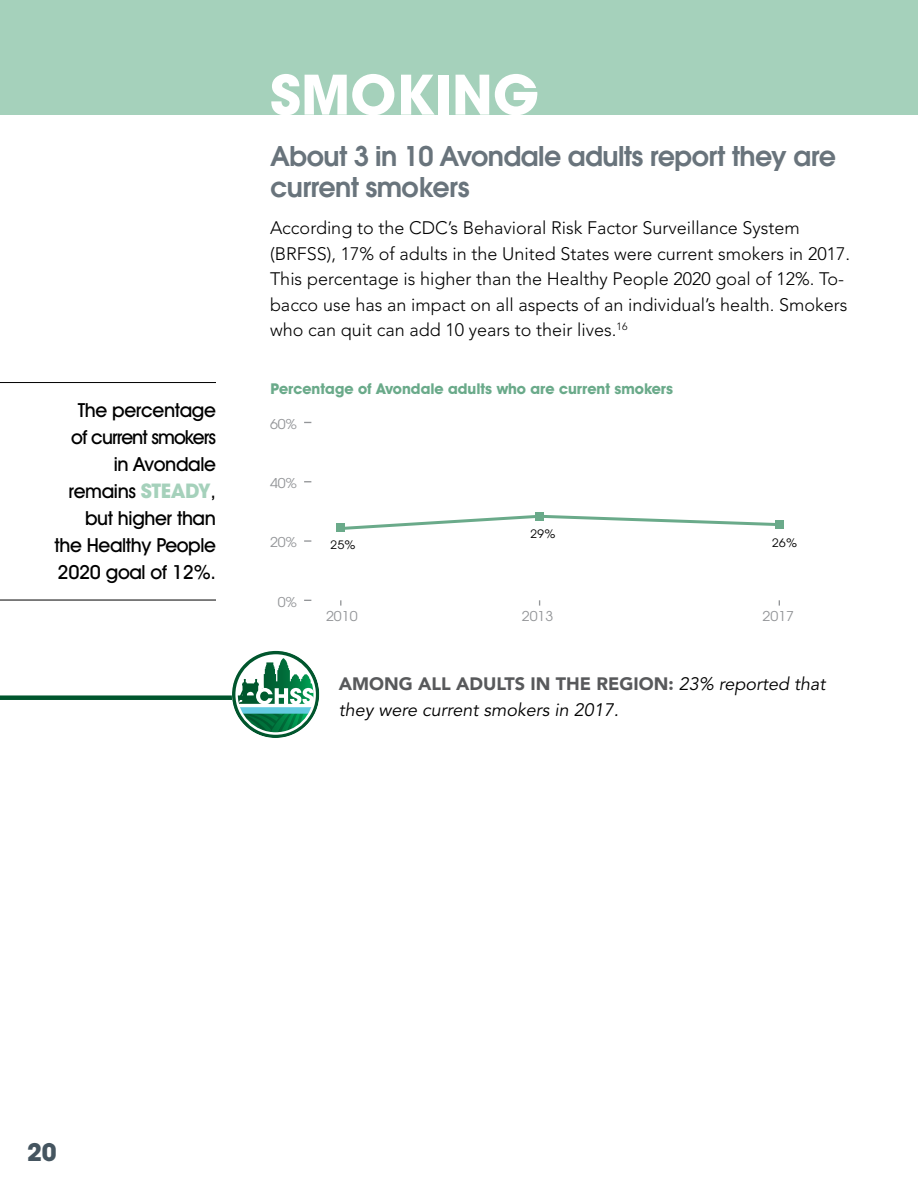
<style>
.page{position:relative;width:918px;height:1188px;background:#fff}
.page>*{position:absolute;margin:0;border:0;box-sizing:border-box;transform-origin:0 0}
.t1{font:700 54px "ITC Avant Garde Std";color:#fff}
.t2{font:600 27px/31.5px "Avant Garde";letter-spacing:-.02em;color:#69747c}
.t3{font:700 24px "ITC Avant Garde Std";color:#455560}
.t4{font:500 19.5px/27px "Avant Garde IT Cby BT";letter-spacing:-.02em;color:#000;text-align:right}
.t5{font:300 18px/25.5px "Avenir LT Std";color:#000}
.t6{font:900 18px "Avenir";color:#58595b}
.t7{font:italic 18px "Avenir LT Std";color:#000}
.t8{font:700 15px "Avant Garde IT Cby BT";color:#6aaa8a}
.t9{font:13.5px "Avant Garde";color:#939598;scale:1.05 1}
.t10{font:12px "Avant Garde IT Cby BT";color:#000;scale:1.05 1}
.s1{font-family:"ITC Avant Garde Std";font-weight:700;color:#a5d1bb}
.s2{font-family:"Avenir LT Std";font-weight:400;font-style:italic;color:#000}
</style>
<div class="page">
<div style="left:0;top:0;width:918px;height:115px;background:#a5d1bb"></div>
<svg style="left:304px;top:540px;width:7px;height:2px"></svg>
<svg style="left:345px;top:515px;width:430px;height:15px"></svg>
<div style="left:336px;top:523px;width:9px;height:9px;background:#6aaa8a"></div>
<div style="left:535px;top:512px;width:9px;height:9px;background:#6aaa8a"></div>
<div style="left:775px;top:520px;width:9px;height:9px;background:#6aaa8a"></div>
<hr style="left:0;top:382px;width:216px;height:1px;background:#000">
<hr style="left:0;top:600px;width:216px;height:1px;background:#000">
<div style="left:0;top:695px;width:268px;height:5px;background:#00562d"></div>
<svg style="left:232px;top:651px;width:87px;height:87px"></svg>
<p class="t4" style="left:55px;top:397px;width:163px">The percentage<br>of current smokers in Avondale remains <span class="s1">STEADY</span>, but higher than the Healthy People<br>2020 goal of 12%.</p>
<h1 class="t1" style="left:270px;top:60px;width:271px">SMOKING</h1>
<h2 class="t2" style="left:270px;top:140px;width:567px">About 3 in 10 Avondale adults report they are current smokers</h2>
<p class="t5" style="left:270px;top:215px;width:582px">According to the CDC’s Behavioral Risk Factor Surveillance System (BRFSS), 17% of adults in the United States were current smokers in 2017.<br>This percentage is higher than the Healthy People 2020 goal of 12%. To&shy;bacco use has an impact on all aspects of an individual’s health. Smokers who can quit can add 10 years to their lives.<sup>16</sup></p>
<p class="t8" style="left:271px;top:380px;width:404px">Percentage of Avondale adults who are current smokers</p>
<p class="t9" style="left:270px;top:416px;width:27px">60%</p>
<p class="t9" style="left:270px;top:475px;width:27px">40%</p>
<p class="t9" style="left:270px;top:534px;width:27px">20%</p>
<p class="t9" style="left:278px;top:594px;width:19px">0%</p>
<p class="t10" style="left:330px;top:538px;width:26px">25%</p>
<p class="t10" style="left:530px;top:526px;width:26px">29%</p>
<p class="t10" style="left:772px;top:536px;width:26px">26%</p>
<p class="t9" style="left:326px;top:608px;width:31px">2010</p>
<p class="t9" style="left:522px;top:608px;width:31px">2013</p>
<p class="t9" style="left:763px;top:608px;width:31px">2017</p>
<p class="t6" style="left:339px;top:668px;width:488px">AMONG ALL ADULTS IN THE REGION: <span class="s2">23% reported that</span></p>
<p class="t7" style="left:339px;top:699px;width:282px">they were current smokers in 2017.</p>
<h3 class="t3" style="left:27px;top:1137px;width:31px">20</h3>
</div>
